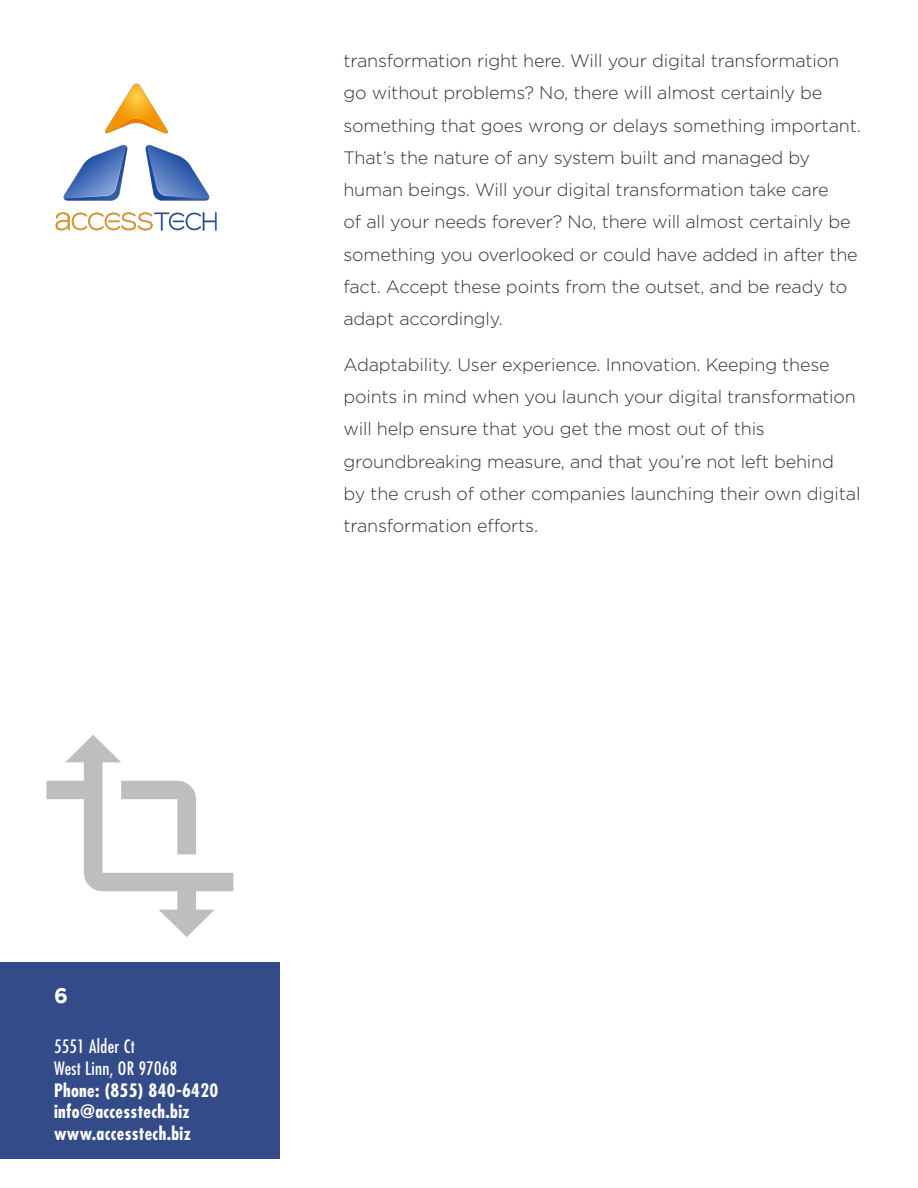
<style>
.page{position:relative;width:918px;height:1188px;background:#fff}
.page>*{position:absolute;margin:0;border:0;box-sizing:border-box;transform-origin:0 0}
.t1{font:700 21px "Gotham";color:#fff}
.t2{font:300 18px/32.2px "Gotham";letter-spacing:-.01em;color:#333}
.t3{font:700 condensed 18px/21.6px "Futura Std";letter-spacing:.02em;color:#fff}
.t4{font:condensed 18px/21.6px "Futura Std";letter-spacing:.02em;color:#fff}
</style>
<div class="page">
<div style="left:0;top:962px;width:280px;height:197px;background:#334b89"></div>
<img style="left:55px;top:83px;width:162px;height:148px">
<svg style="left:46px;top:735px;width:187px;height:202px"></svg>
<p class="t2" style="left:343px;top:44px;width:519px">transformation right here. Will your digital transformation go without problems? No, there will almost certainly be something that goes wrong or delays something important.<br>That’s the nature of any system built and managed by human beings. Will your digital transformation take care<br>of all your needs forever? No, there will almost certainly be something you overlooked or could have added in after the fact. Accept these points from the outset, and be ready to adapt accordingly.</p>
<p class="t2" style="left:343px;top:348px;width:519px">Adaptability. User experience. Innovation. Keeping these points in mind when you launch your digital transformation will help ensure that you get the most out of this groundbreaking measure, and that you’re not left behind<br>by the crush of other companies launching their own digital transformation efforts.</p>
<p class="t1" style="left:54px;top:983px;width:15px">6</p>
<p class="t4" style="left:54px;top:1036px;width:125px">5551 Alder Ct<br>West Linn, OR 97068</p>
<p class="t3" style="left:54px;top:1079px;width:166px">Phone: (855) 840-6420 info@accesstech.biz www.accesstech.biz</p>
</div>
